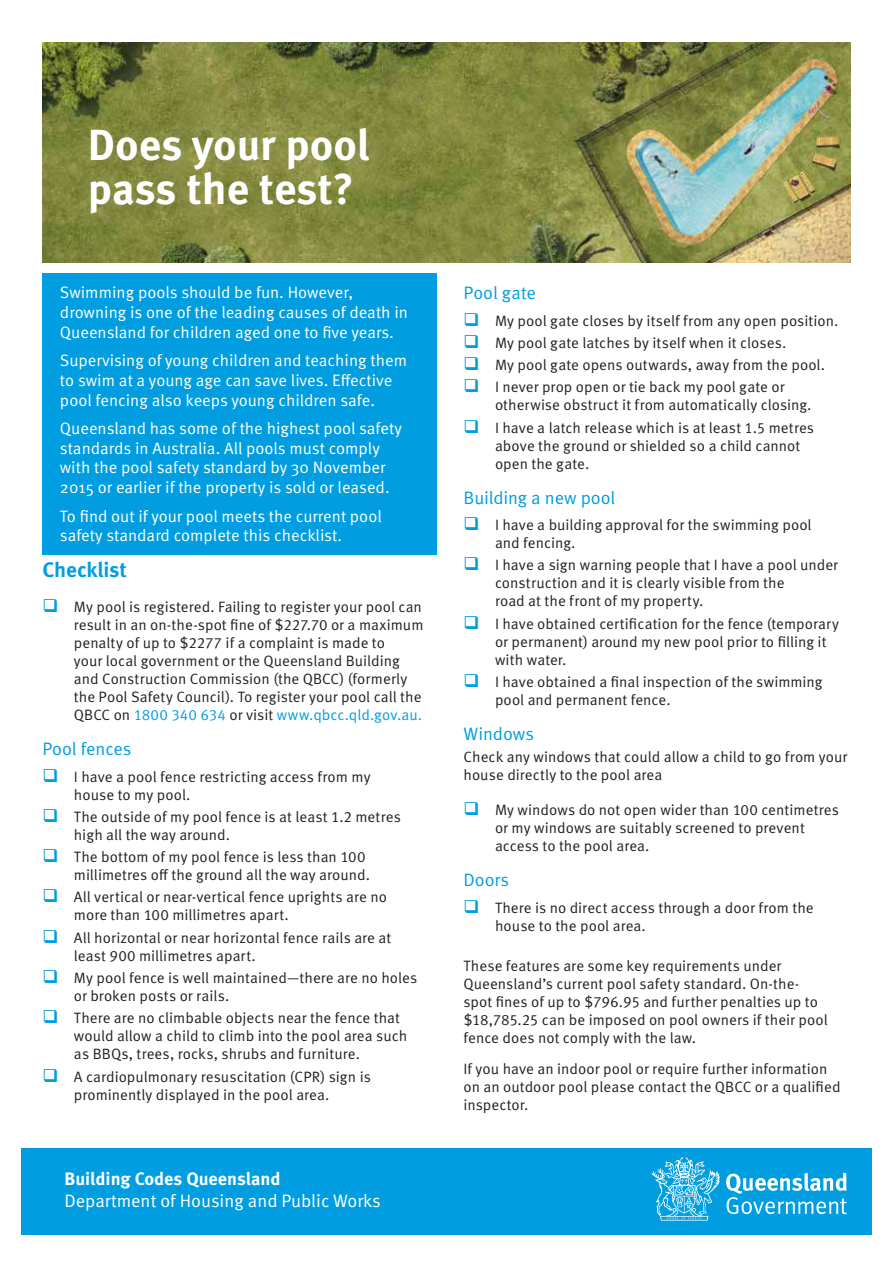
<style>
.page{position:relative;width:893px;height:1263px;background:#fff}
.page>*{position:absolute;margin:0;border:0;box-sizing:border-box;transform-origin:0 0}
.t1{font:700 43.5px/43.5px "Meta OT";letter-spacing:-.005em;color:#fff}
.Body{font:700 21px "Meta OT";letter-spacing:-.01em;color:#009ee0}
.t2{font:18px "Meta OT Norm";letter-spacing:-.005em;color:#009ee0}
.tabs{font:18px "Meta OT Norm";color:#fff}
.tabs-2{font:700 18px "Meta OT";color:#fff}
.White_intro_text{font:16.5px/19.8px "Meta OT Norm";color:#fff}
.check_box_tabs{font:15px/18px "Meta OT Norm";color:#231f20}
.Body-2{font:15px/18px "Meta OT Norm";color:#231f20}
.s1{color:#009ee0}
</style>
<div class="page">
<img style="left:43px;top:43px;width:807px;height:220px">
<div style="left:43px;top:273px;width:394px;height:282px;background:#009ee0"></div>
<div style="left:21px;top:1148px;width:851px;height:86px;background:#009ee0"></div>
<svg style="left:726px;top:1173px;width:121px;height:41px"></svg>
<svg style="left:652px;top:1157px;width:68px;height:63px"></svg>
<p class="t1" style="left:88px;top:125px;width:283px">Does your pool pass the test?</p>
<p class="White_intro_text" style="left:60px;top:283px;width:350px">Swimming pools should be fun. However, drowning is one of the leading causes of death in<br>Queensland for children aged one to five years.</p>
<p class="White_intro_text" style="left:60px;top:351px;width:349px">Supervising of young children and teaching them to swim at a young age can save lives. Effective pool fencing also keeps young children safe.</p>
<p class="White_intro_text" style="left:60px;top:419px;width:343px">Queensland has some of the highest pool safety standards in Australia. All pools must comply with the pool safety standard by 30 November 2015 or earlier if the property is sold or leased.</p>
<p class="White_intro_text" style="left:60px;top:506px;width:323px">To find out if your pool meets the current pool safety standard complete this checklist.</p>
<p class="Body" style="left:42px;top:557px;width:86px">Checklist</p>
<p class="check_box_tabs" style="left:74px;top:598px;width:351px;text-indent:-32px"><span class="s1">❑</span> My pool is registered. Failing to register your pool can result in an on-the-spot fine of $227.70 or a maximum penalty of up to $2277 if a complaint is made to<br>your local government or the Queensland Building and Construction Commission (the QBCC) (formerly the Pool Safety Council). To register your pool call the QBCC on <span class="s1">1800 340 634</span> or visit <span class="s1">www.qbcc.qld.gov.au.</span></p>
<h2 class="t2" style="left:42px;top:738px;width:91px">Pool fences</h2>
<p class="check_box_tabs" style="left:74px;top:768px;width:298px;text-indent:-32px"><span class="s1">❑</span> I have a pool fence restricting access from my house to my pool.</p>
<p class="check_box_tabs" style="left:74px;top:808px;width:328px;text-indent:-32px"><span class="s1">❑</span> The outside of my pool fence is at least 1.2 metres high all the way around.</p>
<p class="check_box_tabs" style="left:74px;top:848px;width:298px;text-indent:-32px"><span class="s1">❑</span> The bottom of my pool fence is less than 100 millimetres off the ground all the way around.</p>
<p class="check_box_tabs" style="left:74px;top:889px;width:315px;text-indent:-32px"><span class="s1">❑</span> All vertical or near-vertical fence uprights are no more than 100 millimetres apart.</p>
<p class="check_box_tabs" style="left:74px;top:929px;width:319px;text-indent:-32px"><span class="s1">❑</span> All horizontal or near horizontal fence rails are at least 900 millimetres apart.</p>
<p class="check_box_tabs" style="left:74px;top:969px;width:345px;text-indent:-32px"><span class="s1">❑</span> My pool fence is well maintained—there are no holes or broken posts or rails.</p>
<p class="check_box_tabs" style="left:74px;top:1009px;width:335px;text-indent:-32px"><span class="s1">❑</span> There are no climbable objects near the fence that would allow a child to climb into the pool area such as BBQs, trees, rocks, shrubs and furniture.</p>
<p class="check_box_tabs" style="left:74px;top:1068px;width:299px;text-indent:-32px"><span class="s1">❑</span> A cardiopulmonary resuscitation (CPR) sign is prominently displayed in the pool area.</p>
<p class="tabs-2" style="left:65px;top:1168px;width:217px">Building Codes Queensland</p>
<p class="tabs" style="left:65px;top:1190px;width:318px">Department of Housing and Public Works</p>
<h2 class="t2" style="left:463px;top:282px;width:74px">Pool gate</h2>
<p class="check_box_tabs" style="left:463px;top:312px;width:376px"><span class="s1">❑</span> My pool gate closes by itself from any open position.</p>
<p class="check_box_tabs" style="left:463px;top:334px;width:324px"><span class="s1">❑</span> My pool gate latches by itself when it closes.</p>
<p class="check_box_tabs" style="left:463px;top:356px;width:363px"><span class="s1">❑</span> My pool gate opens outwards, away from the pool.</p>
<p class="check_box_tabs" style="left:495px;top:379px;width:318px;text-indent:-32px"><span class="s1">❑</span> I never prop open or tie back my pool gate or otherwise obstruct it from automatically closing.</p>
<p class="check_box_tabs" style="left:495px;top:419px;width:321px;text-indent:-32px"><span class="s1">❑</span> I have a latch release which is at least 1.5 metres above the ground or shielded so a child cannot open the gate.</p>
<h2 class="t2" style="left:463px;top:487px;width:153px">Building a new pool</h2>
<p class="check_box_tabs" style="left:495px;top:516px;width:318px;text-indent:-32px"><span class="s1">❑</span> I have a building approval for the swimming pool and fencing.</p>
<p class="check_box_tabs" style="left:495px;top:557px;width:345px;text-indent:-32px"><span class="s1">❑</span> I have a sign warning people that I have a pool under construction and it is clearly visible from the<br>road at the front of my property.</p>
<p class="check_box_tabs" style="left:495px;top:615px;width:345px;text-indent:-32px"><span class="s1">❑</span> I have obtained certification for the fence (temporary or permanent) around my new pool prior to filling it with water.</p>
<p class="check_box_tabs" style="left:495px;top:673px;width:329px;text-indent:-32px"><span class="s1">❑</span> I have obtained a final inspection of the swimming pool and permanent fence.</p>
<h2 class="t2" style="left:463px;top:723px;width:72px">Windows</h2>
<p class="Body-2" style="left:463px;top:748px;width:385px">Check any windows that could allow a child to go from your house directly to the pool area</p>
<p class="check_box_tabs" style="left:495px;top:801px;width:345px;text-indent:-32px"><span class="s1">❑</span> My windows do not open wider than 100 centimetres or my windows are suitably screened to prevent access to the pool area.</p>
<h2 class="t2" style="left:463px;top:869px;width:47px">Doors</h2>
<p class="check_box_tabs" style="left:495px;top:899px;width:320px;text-indent:-32px"><span class="s1">❑</span> There is no direct access through a door from the house to the pool area.</p>
<p class="Body-2" style="left:463px;top:957px;width:366px">These features are some key requirements under Queensland’s current pool safety standard. On-the&shy;spot fines of up to $796.95 and further penalties up to $18,785.25 can be imposed on pool owners if their pool fence does not comply with the law.</p>
<p class="Body-2" style="left:463px;top:1060px;width:379px">If you have an indoor pool or require further information on an outdoor pool please contact the QBCC or a qualified inspector.</p>
</div>
